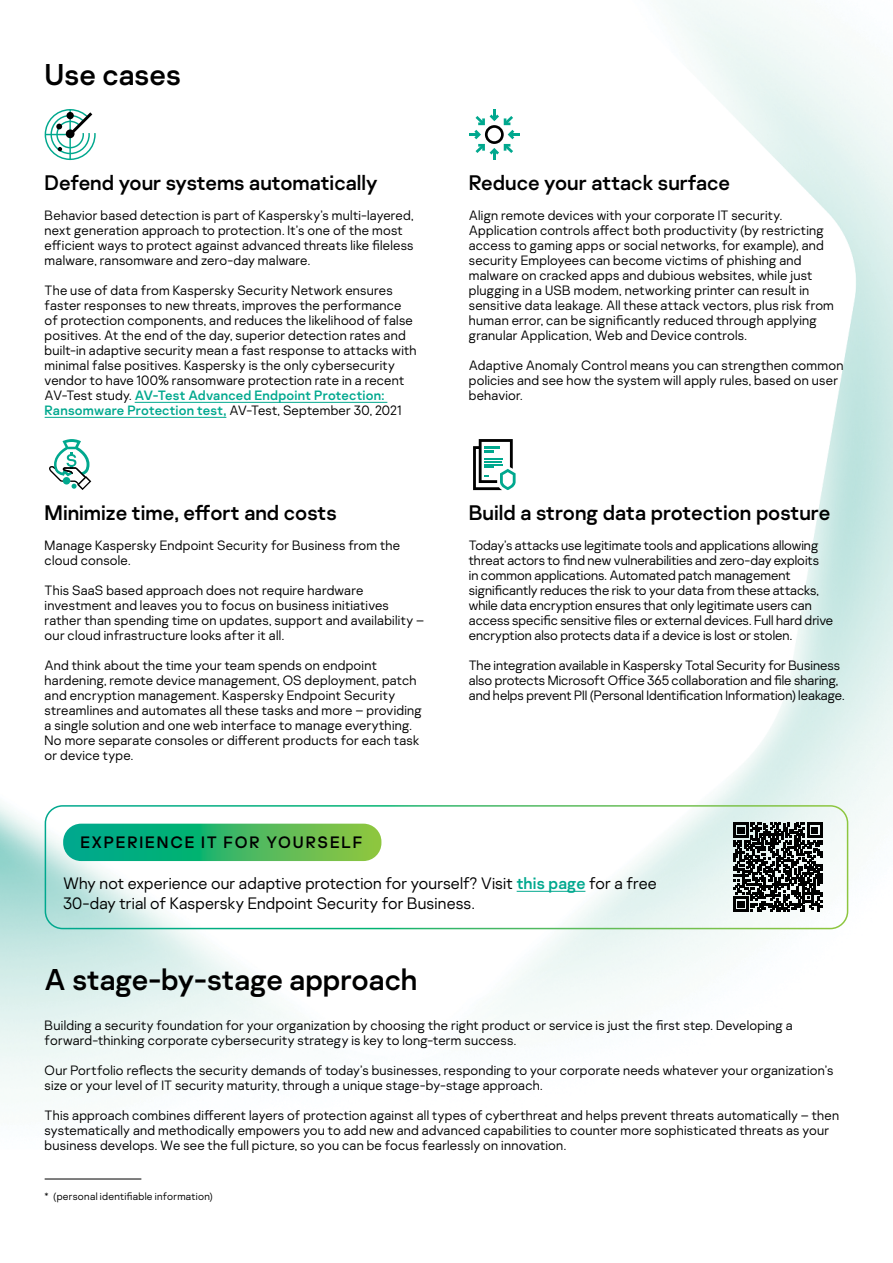
<style>
.page{position:relative;width:893px;height:1263px;background:#fff}
.page>*{position:absolute;margin:0;border:0;box-sizing:border-box;transform-origin:0 0}
.t1{font:30px "Kaspersky Sans";color:#000}
.t2{font:21px "Kaspersky Sans";color:#000}
.t3{font:300 16.5px/19.5px "Kaspersky Sans";letter-spacing:.01em;color:#000}
.t4{font:16.5px "Kaspersky Sans";letter-spacing:.115em;color:#000}
.t5{font:300 13.5px/15px "Kaspersky Sans";letter-spacing:.015em;color:#000}
.t6{font:300 10.5px "Kaspersky Sans";letter-spacing:.025em;color:#000}
.s1{font-weight:400;color:#00a88e}
</style>
<div class="page">
<img style="left:0;top:0;width:893px;height:1180px">
<hr style="left:135px;top:402px;width:252px;height:1px;background:#00a88e">
<hr style="left:45px;top:417px;width:181px;height:1px;background:#00a88e">
<svg style="left:45px;top:109px;width:51px;height:51px"></svg>
<svg style="left:469px;top:109px;width:51px;height:51px"></svg>
<svg style="left:49px;top:439px;width:42px;height:51px"></svg>
<svg style="left:473px;top:439px;width:43px;height:51px"></svg>
<hr style="left:45px;top:1178px;width:96px;height:1px;background:#000">
<hr style="left:517px;top:891px;width:68px;height:1px;background:#00a88e">
<svg style="left:63px;top:824px;width:318px;height:37px;background:#39b76b"></svg>
<div style="left:45px;top:805px;width:803px;height:124px;border:2px solid #fff;border-radius:17px"></div>
<svg style="left:733px;top:823px;width:89px;height:89px"></svg>
<h1 class="t1" style="left:45px;top:56px;width:138px">Use cases</h1>
<h2 class="t2" style="left:45px;top:170px;width:334px">Defend your systems automatically</h2>
<p class="t5" style="left:45px;top:208px;width:370px">Behavior based detection is part of Kaspersky’s multi-layered, next generation approach to protection. It’s one of the most efficient ways to protect against advanced threats like fileless malware, ransomware and zero-day malware.</p>
<p class="t5" style="left:45px;top:283px;width:374px">The use of data from Kaspersky Security Network ensures faster responses to new threats, improves the performance of protection components, and reduces the likelihood of false positives. At the end of the day, superior detection rates and built-in adaptive security mean a fast response to attacks with minimal false positives. Kaspersky is the only cybersecurity vendor to have 100% ransomware protection rate in a recent AV-Test study. <span class="s1">AV-Test Advanced Endpoint Protection:<br>Ransomware Protection test,</span> AV-Test, September 30, 2021</p>
<h2 class="t2" style="left:45px;top:500px;width:294px">Minimize time, effort and costs</h2>
<p class="t5" style="left:45px;top:538px;width:357px">Manage Kaspersky Endpoint Security for Business from the cloud console.</p>
<p class="t5" style="left:45px;top:583px;width:381px">This SaaS based approach does not require hardware investment and leaves you to focus on business initiatives rather than spending time on updates, support and availability – our cloud infrastructure looks after it all.</p>
<p class="t5" style="left:45px;top:658px;width:379px">And think about the time your team spends on endpoint hardening, remote device management, OS deployment, patch and encryption management. Kaspersky Endpoint Security streamlines and automates all these tasks and more – providing a single solution and one web interface to manage everything.<br>No more separate consoles or different products for each task or device type.</p>
<h2 class="t2" style="left:469px;top:170px;width:263px">Reduce your attack surface</h2>
<p class="t5" style="left:469px;top:208px;width:367px">Align remote devices with your corporate IT security.<br>Application controls affect both productivity (by restricting access to gaming apps or social networks, for example), and security Employees can become victims of phishing and malware on cracked apps and dubious websites, while just plugging in a USB modem, networking printer can result in sensitive data leakage. All these attack vectors, plus risk from human error, can be significantly reduced through applying granular Application, Web and Device controls.</p>
<p class="t5" style="left:469px;top:358px;width:376px">Adaptive Anomaly Control means you can strengthen common policies and see how the system will apply rules, based on user behavior.</p>
<h2 class="t2" style="left:469px;top:500px;width:363px">Build a strong data protection posture</h2>
<p class="t5" style="left:469px;top:538px;width:366px">Today’s attacks use legitimate tools and applications allowing threat actors to find new vulnerabilities and zero-day exploits<br>in common applications. Automated patch management significantly reduces the risk to your data from these attacks, while data encryption ensures that only legitimate users can access specific sensitive files or external devices. Full hard drive encryption also protects data if a device is lost or stolen.</p>
<p class="t5" style="left:469px;top:658px;width:377px">The integration available in Kaspersky Total Security for Business also protects Microsoft Office 365 collaboration and file sharing, and helps prevent PII (Personal Identification Information) leakage.</p>
<p class="t4" style="left:80px;top:832px;width:283px">EXPERIENCE IT FOR YOURSELF</p>
<p class="t3" style="left:63px;top:873px;width:595px">Why not experience our adaptive protection for yourself? Visit <span class="s1">this page</span> for a free<br>30-day trial of Kaspersky Endpoint Security for Business.</p>
<h1 class="t1" style="left:45px;top:961px;width:374px">A stage-by-stage approach</h1>
<p class="t5" style="left:45px;top:1018px;width:750px">Building a security foundation for your organization by choosing the right product or service is just the first step. Developing a forward-thinking corporate cybersecurity strategy is key to long-term success.</p>
<p class="t5" style="left:45px;top:1063px;width:790px">Our Portfolio reflects the security demands of today’s businesses, responding to your corporate needs whatever your organization’s size or your level of IT security maturity, through a unique stage-by-stage approach.</p>
<p class="t5" style="left:45px;top:1108px;width:796px">This approach combines different layers of protection against all types of cyberthreat and helps prevent threats automatically – then systematically and methodically empowers you to add new and advanced capabilities to counter more sophisticated threats as your business develops. We see the full picture, so you can be focus fearlessly on innovation.</p>
<p class="t6" style="left:45px;top:1190px;width:170px">* (personal identifiable information)</p>
</div>
